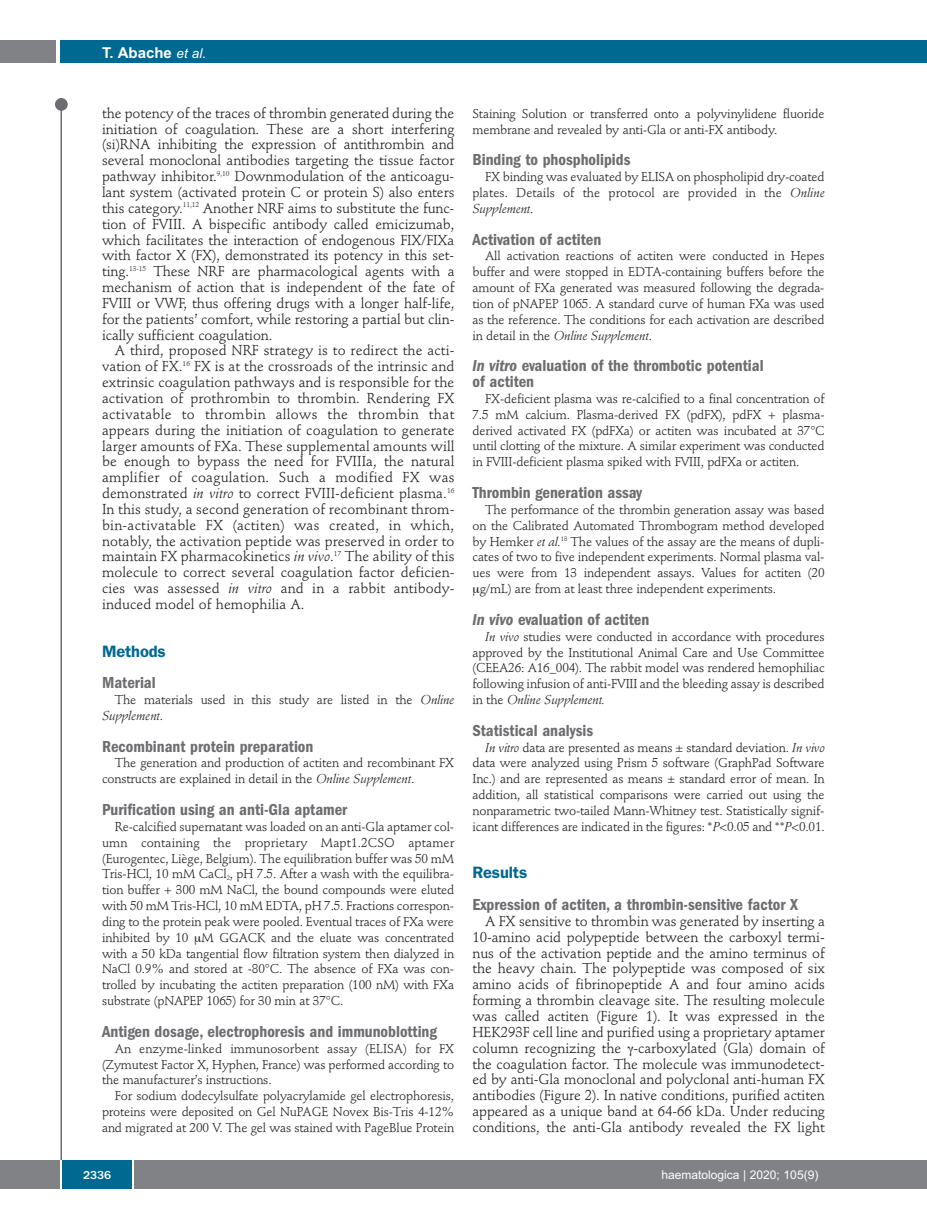
<style>
.page{position:relative;width:927px;height:1225px;background:#fff}
.page>*{position:absolute;margin:0;border:0;box-sizing:border-box;transform-origin:0 0}
.t1{font:600 condensed 16.5px/15.9px "Franklin Gothic";color:#6c6d70}
.t2{font:600 16.5px "Franklin Gothic";letter-spacing:-.01em;color:#006991}
.t3{font:700 15px "Arial";color:#fff}
.t4{font:14.25px/15.9px "Stempel Schneidler";letter-spacing:-.005em;color:#231f20;text-align:justify}
.t5{font:12.75px/15.9px "Stempel Schneidler";letter-spacing:-.015em;color:#231f20;text-align:justify}
.t6{font:12px "Arial";color:#fff}
.t7{font:500 12px "Franklin Gothic";color:#fff}
.s1{font-weight:400;font-style:italic;font-size:13.5px}
.s2{font-style:italic}
</style>
<div class="page">
<div style="left:911px;top:40px;width:16px;height:22px;background:#006991"></div>
<div style="left:910px;top:1160px;width:17px;height:28px;background:#808285"></div>
<div style="left:55px;top:98px;width:13px;height:13px;background:#6c6d70;border-radius:50%"></div>
<hr style="left:60px;top:101px;width:2px;height:1061px;background:#6c6d70">
<div style="left:60px;top:40px;width:852px;height:22px;background:#006991"></div>
<div style="left:0;top:40px;width:56px;height:22px;background:#808285"></div>
<div style="left:0;top:1160px;width:911px;height:28px;background:#808285"></div>
<div style="left:62px;top:1160px;width:71px;height:28px;background:#006991"></div>
<hr style="left:60px;top:1160px;width:2px;height:28px;background:#fff">
<svg style="left:133px;top:1160px;width:1px;height:28px"></svg>
<p class="t3" style="left:102px;top:44px;width:106px">T. Abache <span class="s1">et al.</span></p>
<p class="t4" style="left:102px;top:106px;width:354px">the potency of the traces of thrombin generated during the initiation of coagulation. These are a short interfering (si)RNA inhibiting the expression of antithrombin and several monoclonal antibodies targeting the tissue factor pathway inhibitor.<sup>9,10</sup> Downmodulation of the anticoagu&shy;lant system (activated protein C or protein S) also enters this category.<sup>11,12</sup> Another NRF aims to substitute the func&shy;tion of FVIII. A bispecific antibody called emicizumab, which facilitates the interaction of endogenous FIX/FIXa with factor X (FX), demonstrated its potency in this set&shy;ting.<sup>13-15</sup> These NRF are pharmacological agents with a mechanism of action that is independent of the fate of FVIII or VWF, thus offering drugs with a longer half-life, for the patients’ comfort, while restoring a partial but clin&shy;ically sufficient coagulation.</p>
<p class="t4" style="left:102px;top:344px;width:354px;text-indent:13px">A third, proposed NRF strategy is to redirect the acti&shy;vation of FX.<sup>16</sup> FX is at the crossroads of the intrinsic and extrinsic coagulation pathways and is responsible for the activation of prothrombin to thrombin. Rendering FX activatable to thrombin allows the thrombin that appears during the initiation of coagulation to generate larger amounts of FXa. These supplemental amounts will be enough to bypass the need for FVIIIa, the natural amplifier of coagulation. Such a modified FX was demonstrated <span class="s2">in vitro</span> to correct FVIII-deficient plasma.<sup>16<br></sup>In this study, a second generation of recombinant throm&shy;bin-activatable FX (actiten) was created, in which, notably, the activation peptide was preserved in order to maintain FX pharmacokinetics <span class="s2">in vivo</span>.<sup>17</sup> The ability of this molecule to correct several coagulation factor deficien&shy;cies was assessed <span class="s2">in vitro</span> and in a rabbit antibody&shy;induced model of hemophilia A.</p>
<p class="t2" style="left:102px;top:645px;width:65px">Methods</p>
<p class="t1" style="left:102px;top:676px;width:55px">Material</p>
<p class="t5" style="left:102px;top:693px;width:354px;text-indent:13px">The materials used in this study are listed in the <span class="s2">Online<br>Supplement</span>.</p>
<p class="t1" style="left:102px;top:739px;width:213px">Recombinant protein preparation</p>
<p class="t5" style="left:102px;top:756px;width:354px;text-indent:13px">The generation and production of actiten and recombinant FX constructs are explained in detail in the <span class="s2">Online Supplement</span>.</p>
<p class="t1" style="left:102px;top:803px;width:247px">Purification using an anti-Gla aptamer</p>
<p class="t5" style="left:102px;top:819px;width:354px;text-indent:13px">Re-calcified supernatant was loaded on an anti-Gla aptamer col&shy;umn containing the proprietary Mapt1.2CSO aptamer (Eurogentec, Liège, Belgium). The equilibration buffer was 50 mM Tris-HCl, 10 mM CaCl<sub>2</sub>, pH 7.5. After a wash with the equilibra&shy;tion buffer + 300 mM NaCl, the bound compounds were eluted with 50 mM Tris-HCl, 10 mM EDTA, pH 7.5. Fractions correspon&shy;ding to the protein peak were pooled. Eventual traces of FXa were inhibited by 10 M GGACK and the eluate was concentrated with a 50 kDa tangential flow filtration system then dialyzed in NaCl 0.9% and stored at -80°C. The absence of FXa was con&shy;trolled by incubating the actiten preparation (100 nM) with FXa substrate (pNAPEP 1065) for 30 min at 37°C.</p>
<p class="t1" style="left:102px;top:1024px;width:337px">Antigen dosage, electrophoresis and immunoblotting</p>
<p class="t5" style="left:102px;top:1041px;width:354px;text-indent:13px">An enzyme-linked immunosorbent assay (ELISA) for FX (Zymutest Factor X, Hyphen, France) was performed according to the manufacturer’s instructions.</p>
<p class="t5" style="left:102px;top:1089px;width:354px;text-indent:13px">For sodium dodecylsulfate polyacrylamide gel electrophoresis, proteins were deposited on Gel NuPAGE Novex Bis-Tris 4-12% and migrated at 200 V. The gel was stained with PageBlue Protein</p>
<p class="t5" style="left:472px;top:107px;width:354px">Staining Solution or transferred onto a polyvinylidene fluoride membrane and revealed by anti-Gla or anti-FX antibody.</p>
<p class="t1" style="left:472px;top:153px;width:159px">Binding to phospholipids</p>
<p class="t5" style="left:472px;top:170px;width:354px;text-indent:13px">FX binding was evaluated by ELISA on phospholipid dry-coated plates. Details of the protocol are provided in the <span class="s2">Online Supplement</span>.</p>
<p class="t1" style="left:472px;top:232px;width:130px">Activation of actiten</p>
<p class="t5" style="left:472px;top:249px;width:354px;text-indent:13px">All activation reactions of actiten were conducted in Hepes buffer and were stopped in EDTA-containing buffers before the amount of FXa generated was measured following the degrada&shy;tion of pNAPEP 1065. A standard curve of human FXa was used as the reference. The conditions for each activation are described in detail in the <span class="s2">Online Supplement</span>.</p>
<p class="t1" style="left:472px;top:359px;width:293px"><span class="s2">In vitro</span> evaluation of the thrombotic potential of actiten</p>
<p class="t5" style="left:472px;top:392px;width:354px;text-indent:13px">FX-deficient plasma was re-calcified to a final concentration of 7.5 mM calcium. Plasma-derived FX (pdFX), pdFX + plasma&shy;derived activated FX (pdFXa) or actiten was incubated at 37°C until clotting of the mixture. A similar experiment was conducted in FVIII-deficient plasma spiked with FVIII, pdFXa or actiten.</p>
<p class="t1" style="left:472px;top:486px;width:171px">Thrombin generation assay</p>
<p class="t5" style="left:485px;top:503px;width:341px">The performance of the thrombin generation assay was based</p>
<p class="t5" style="left:472px;top:518px;width:354px">on the Calibrated Automated Thrombogram method developed</p>
<p class="t5" style="left:472px;top:534px;width:354px">by Hemker <span class="s2">et al.</span><sup>18</sup> The values of the assay are the means of dupli-</p>
<p class="t5" style="left:472px;top:550px;width:353px">cates of two to five independent experiments. Normal plasma val-</p>
<p class="t5" style="left:472px;top:566px;width:354px">ues were from 13 independent assays. Values for actiten (20</p>
<p class="t5" style="left:480px;top:582px;width:298px">g/mL) are from at least three independent experiments.</p>
<p class="t1" style="left:472px;top:613px;width:178px"><span class="s2">In vivo</span> evaluation of actiten</p>
<p class="t5" style="left:472px;top:629px;width:354px;text-indent:13px"><span class="s2">In vivo</span> studies were conducted in accordance with procedures approved by the Institutional Animal Care and Use Committee (CEEA26: A16_004). The rabbit model was rendered hemophiliac following infusion of anti-FVIII and the bleeding assay is described in the <span class="s2">Online Supplement.</span></p>
<p class="t1" style="left:472px;top:723px;width:122px">Statistical analysis</p>
<p class="t5" style="left:472px;top:740px;width:354px;text-indent:13px"><span class="s2">In vitro</span> data are presented as means ± standard deviation. <span class="s2">In vivo </span>data were analyzed using Prism 5 software (GraphPad Software Inc.) and are represented as means ± standard error of mean. In addition, all statistical comparisons were carried out using the nonparametric two-tailed Mann-Whitney test. Statistically signif&shy;icant differences are indicated in the figures: *<span class="s2">P</span>&lt;0.05 and **<span class="s2">P</span>&lt;0.01.</p>
<p class="t2" style="left:472px;top:867px;width:56px">Results</p>
<p class="t1" style="left:472px;top:898px;width:327px">Expression of actiten, a thrombin-sensitive factor X</p>
<p class="t4" style="left:472px;top:914px;width:354px;text-indent:13px">A FX sensitive to thrombin was generated by inserting a 10-amino acid polypeptide between the carboxyl termi&shy;nus of the activation peptide and the amino terminus of the heavy chain. The polypeptide was composed of six amino acids of fibrinopeptide A and four amino acids forming a thrombin cleavage site. The resulting molecule was called actiten (Figure 1). It was expressed in the HEK293F cell line and purified using a proprietary aptamer column recognizing the -carboxylated (Gla) domain of the coagulation factor. The molecule was immunodetect&shy;ed by anti-Gla monoclonal and polyclonal anti-human FX antibodies (Figure 2). In native conditions, purified actiten appeared as a unique band at 64-66 kDa. Under reducing conditions, the anti-Gla antibody revealed the FX light</p>
<p class="t7" style="left:83px;top:1167px;width:30px">2336</p>
<p class="t6" style="left:661px;top:1167px;width:158px">haematologica | 2020; 105(9)</p>
</div>
